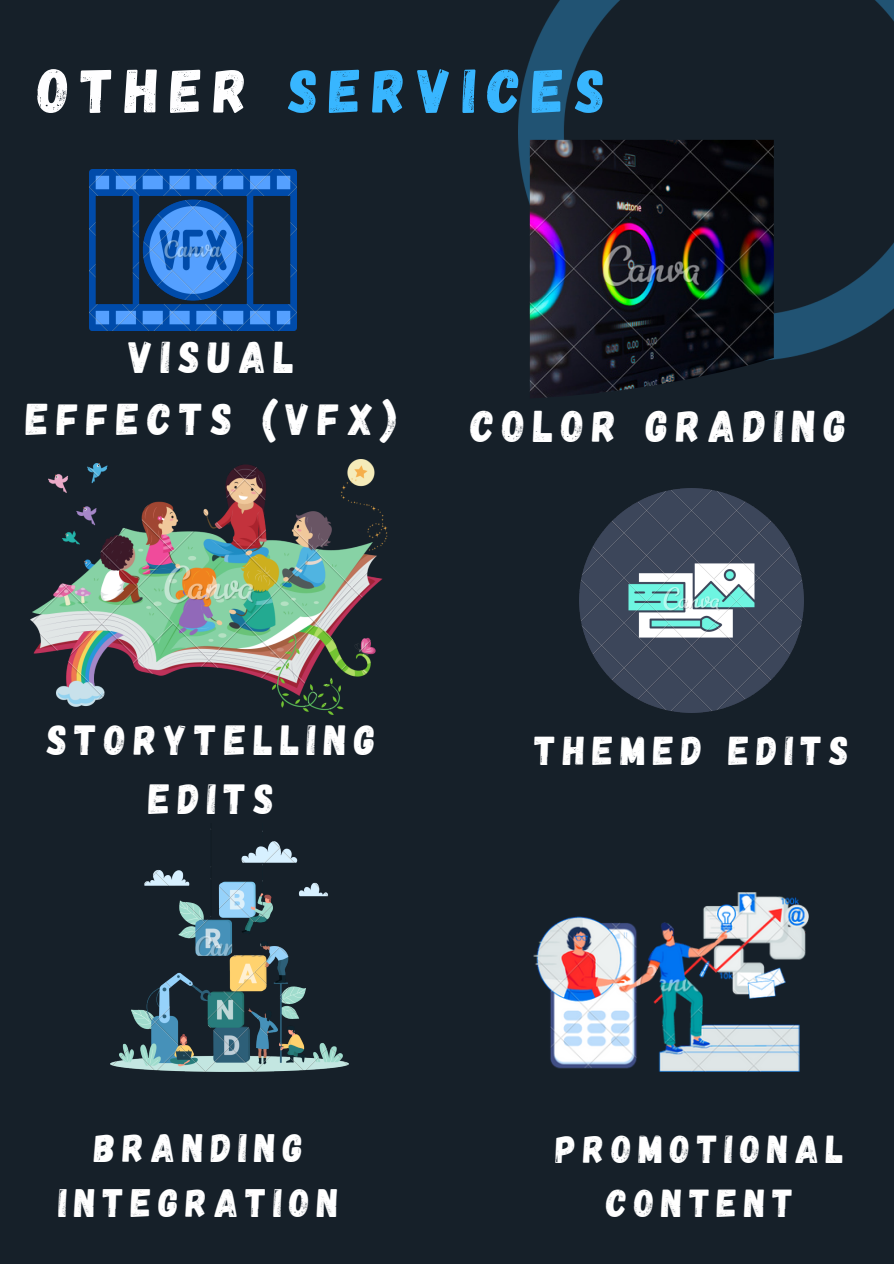
<style>
.page{position:relative;width:894px;height:1264px;background:#fff}
.page>*{position:absolute;margin:0;border:0;box-sizing:border-box;transform-origin:0 0}
.t1{font:62.1px "Gagalin";letter-spacing:.18em;color:#38b6ff}
.t2{font:44.4px/62.1px "Gagalin";letter-spacing:.18em;color:#fff;text-align:center}
.t3{font:42.15px/58.8px "Gagalin";letter-spacing:.18em;color:#fff;text-align:center}
.t4{font:40.2px "Gagalin";letter-spacing:.18em;color:#fff}
.t5{font:39.6px/55.2px "Gagalin";letter-spacing:.18em;color:#fff;text-align:center}
.t6{font:39px/53.8px "Gagalin";letter-spacing:.18em;color:#fff;text-align:center}
.s1{color:#fefeff}
</style>
<div class="page">
<div style="left:0;top:0;width:893px;height:1263px;background:#162029"></div>
<img style="left:519px;top:0;width:374px;height:360px">
<img style="left:89px;top:169px;width:207px;height:161px">
<img style="left:529px;top:140px;width:244px;height:258px">
<img style="left:30px;top:459px;width:357px;height:255px">
<img style="left:579px;top:489px;width:224px;height:223px">
<img style="left:110px;top:829px;width:239px;height:242px">
<img style="left:533px;top:892px;width:275px;height:178px">
<p class="t1" style="left:38px;top:51px;width:568px"><span class="s1">OTHER</span> SERVICES</p>
<h2 class="t2" style="left:26px;top:324px;width:372px">VISUAL<br>EFFECTS (VFX)</h2>
<p class="t2" style="left:470px;top:392px;width:377px">COLOR GRADING</p>
<p class="t3" style="left:47px;top:708px;width:330px">STORYTELLING<br>EDITS</p>
<h2 class="t4" style="left:534px;top:725px;width:315px">THEMED EDITS</h2>
<p class="t5" style="left:59px;top:1118px;width:281px">BRANDING<br>INTEGRATION</p>
<p class="t6" style="left:555px;top:1120px;width:289px">PROMOTIONAL<br>CONTENT</p>
</div>
